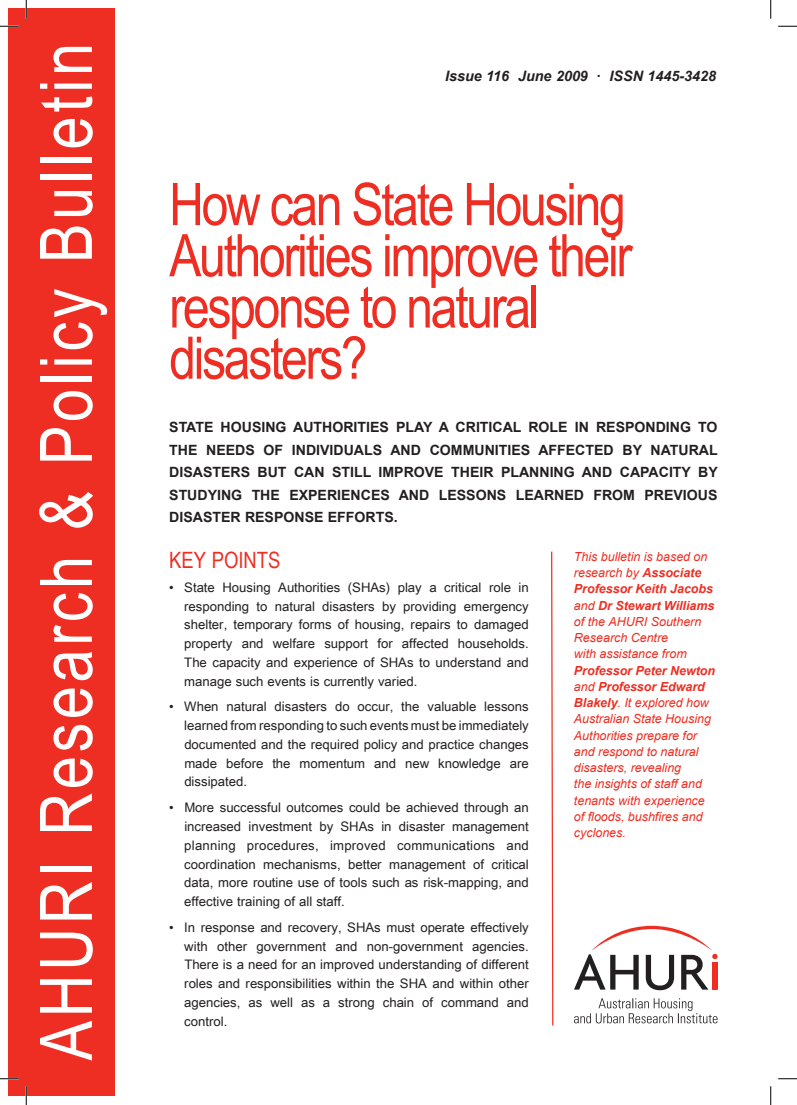
<style>
.page{position:relative;width:797px;height:1105px;background:#fff}
.page>*{position:absolute;margin:0;border:0;box-sizing:border-box;transform-origin:0 0}
.t1{font:72.5px "Arial Narrow";letter-spacing:.05em;color:#fff}
.t2{font:58.75px/51.2px "Arial Narrow";letter-spacing:-.04em;color:#ee2e22}
.t3{font:22.5px "Arial Narrow";color:#ee2e22}
.t4{font:italic 700 14.38px "Arial";color:#231f20}
.t5{font:700 14.12px/22.5px "Arial";color:#231f20;text-align:justify}
.t6{font:13.12px/18.8px "Arial Unicode MS";color:#231f20;text-align:justify}
.t7{font:italic 12.5px/16.2px "Arial";color:#ee2e22}
.s1{font-weight:700}
</style>
<div class="page">
<div style="left:9px;top:9px;width:106px;height:1087px;background:#ee2e22"></div>
<svg style="left:551px;top:551px;width:3px;height:475px"></svg>
<svg style="left:574px;top:926px;width:143px;height:64px"></svg>
<svg style="left:574px;top:998px;width:143px;height:25px"></svg>
<svg style="left:0;top:25px;width:19px;height:2px"></svg>
<svg style="left:778px;top:25px;width:19px;height:2px"></svg>
<svg style="left:0;top:1078px;width:19px;height:1px"></svg>
<svg style="left:778px;top:1078px;width:19px;height:1px"></svg>
<svg style="left:25px;top:0;width:2px;height:19px"></svg>
<svg style="left:25px;top:1086px;width:2px;height:19px"></svg>
<svg style="left:770px;top:0;width:1px;height:19px"></svg>
<svg style="left:770px;top:1086px;width:1px;height:19px"></svg>
<h1 class="t1" style="left:13px;top:1060px;width:1019px;rotate:-90deg">AHURI Research &amp; Policy Bulletin</h1>
<p class="t4" style="left:445px;top:67px;width:273px">Issue 116 June 2009 · ISSN 1445-3428</p>
<h2 class="t2" style="left:169px;top:176px;width:465px">How can State Housing<br>Authorities improve their response to natural disasters?</h2>
<p class="t5" style="left:169px;top:417px;width:550px">STATE HOUSING AUTHORITIES PLAY A CRITICAL ROLE IN RESPONDING TO THE NEEDS OF INDIVIDUALS AND COMMUNITIES AFFECTED BY NATURAL DISASTERS BUT CAN STILL IMPROVE THEIR PLANNING AND CAPACITY BY STUDYING THE EXPERIENCES AND LESSONS LEARNED FROM PREVIOUS DISASTER RESPONSE EFFORTS.</p>
<p class="t7" style="left:574px;top:549px;width:142px">This bulletin is based on research by <span class="s1">Associate<br>Professor Keith Jacobs </span>and <span class="s1">Dr Stewart Williams </span>of the AHURI Southern<br>Research Centre<br>with assistance from</p>
<p class="t7" style="left:574px;top:662px;width:143px"><span class="s1">Professor Peter Newton </span>and <span class="s1">Professor Edward<br>Blakely</span>. It explored how<br>Australian State Housing<br>Authorities prepare for and respond to natural disasters, revealing<br>the insights of staff and tenants with experience of floods, bushfires and cyclones.</p>
<h3 class="t3" style="left:169px;top:543px;width:113px">KEY POINTS</h3>
<p class="t6" style="left:184px;top:577px;width:346px;text-indent:-15px">• State Housing Authorities (SHAs) play a critical role in responding to natural disasters by providing emergency shelter, temporary forms of housing, repairs to damaged property and welfare support for affected households.<br>The capacity and experience of SHAs to understand and manage such events is currently varied.</p>
<p class="t6" style="left:184px;top:697px;width:346px;text-indent:-15px">• When natural disasters do occur, the valuable lessons learned from responding to such events must be immediately documented and the required policy and practice changes made before the momentum and new knowledge are dissipated.</p>
<p class="t6" style="left:184px;top:798px;width:346px;text-indent:-15px">• More successful outcomes could be achieved through an increased investment by SHAs in disaster management planning procedures, improved communications and coordination mechanisms, better management of critical data, more routine use of tools such as risk-mapping, and effective training of all staff.</p>
<p class="t6" style="left:184px;top:917px;width:346px;text-indent:-15px">• In response and recovery, SHAs must operate effectively with other government and non-government agencies.<br>There is a need for an improved understanding of different roles and responsibilities within the SHA and within other agencies, as well as a strong chain of command and control.</p>
</div>
